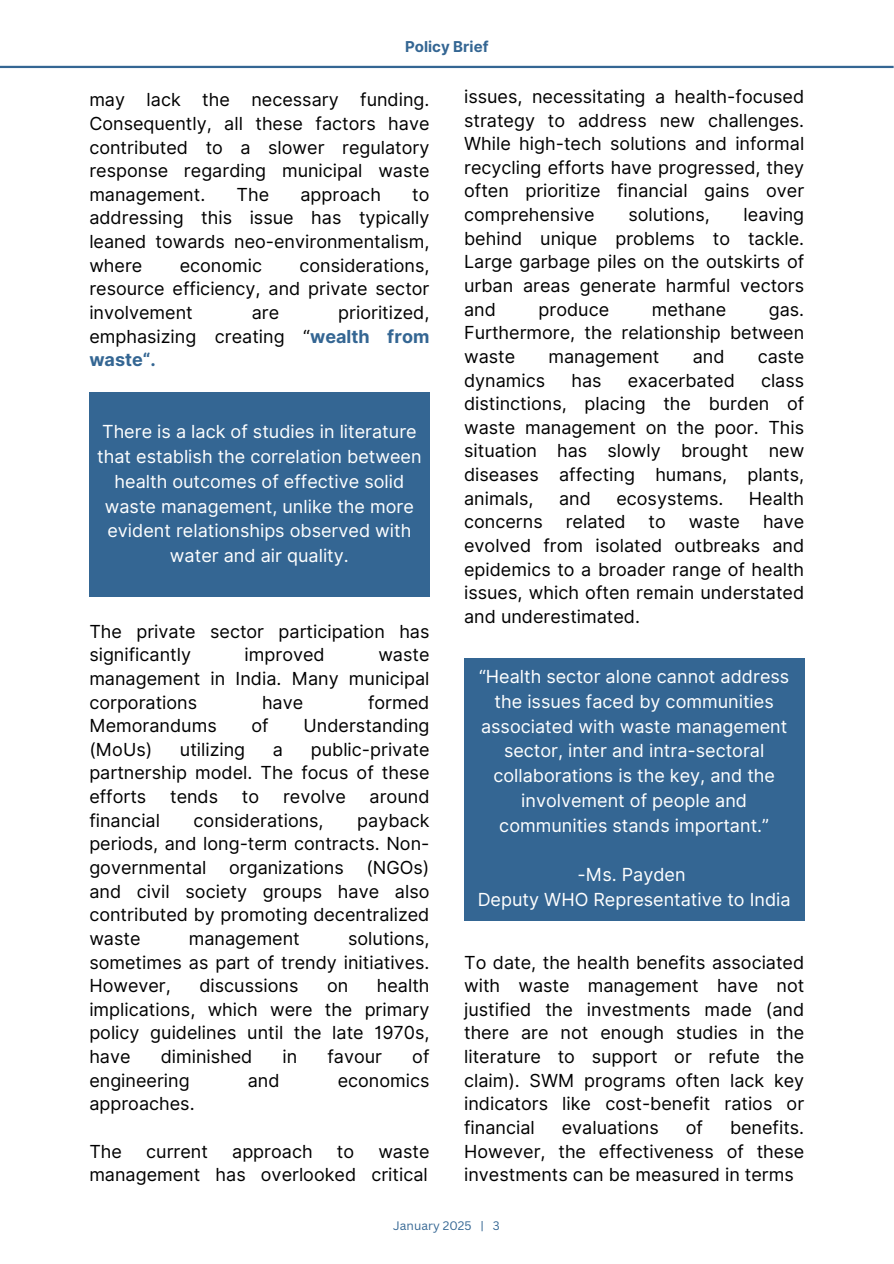
<style>
.page{position:relative;width:894px;height:1264px;background:#fff}
.page>*{position:absolute;margin:0;border:0;box-sizing:border-box;transform-origin:0 0}
.t1{font:18px/23.7px "Inter";color:#000;text-align:justify}
.t2{font:18px/24.8px "Inter";color:#fff;text-align:center}
.t3{font:700 15px "Inter";color:#346693}
.t4{font:12px "Canva Sans";color:#346693}
.s1{font-weight:700;color:#346693}
</style>
<div class="page">
<hr style="left:0;top:66px;width:893px;height:2px;background:#346693">
<div style="left:464px;top:658px;width:340px;height:262px;background:#346693"></div>
<div style="left:89px;top:392px;width:340px;height:205px;background:#346693"></div>
<h1 class="t3" style="left:405px;top:37px;width:85px">Policy Brief</h1>
<h1 class="t1" style="left:89px;top:88px;width:341px">may lack the necessary funding.<br>Consequently, all these factors have contributed to a slower regulatory response regarding municipal waste management.</h1>
<h1 class="t1" style="left:236px;top:182px;width:34px">The</h1>
<h1 class="t1" style="left:300px;top:182px;width:82px">approach</h1>
<h1 class="t1" style="left:89px;top:182px;width:341px;text-indent:323px">to addressing this issue has typically leaned towards neo-environmentalism, where</h1>
<h1 class="t1" style="left:89px;top:253px;width:341px;text-indent:210px">considerations, resource efficiency, and private sector involvement</h1>
<h1 class="t1" style="left:180px;top:253px;width:84px">economic</h1>
<h1 class="t1" style="left:89px;top:300px;width:341px;text-indent:249px">prioritized, emphasizing creating “<span class="s1">wealth from waste“.</span></h1>
<h1 class="t1" style="left:252px;top:300px;width:29px">are</h1>
<h1 class="t2" style="left:97px;top:419px;width:326px">There is a lack of studies in literature that establish the correlation between health outcomes of effective solid waste management, unlike the more evident relationships observed with water and air quality.</h1>
<h1 class="t1" style="left:89px;top:619px;width:341px">The private sector participation has significantly</h1>
<h1 class="t1" style="left:244px;top:643px;width:82px">improved</h1>
<h1 class="t1" style="left:89px;top:643px;width:341px;text-indent:289px">waste management in India. Many municipal corporations</h1>
<h1 class="t1" style="left:262px;top:690px;width:43px">have</h1>
<h1 class="t1" style="left:368px;top:690px;width:63px">formed</h1>
<h1 class="t1" style="left:89px;top:713px;width:129px">Memorandums</h1>
<h1 class="t1" style="left:251px;top:713px;width:19px">of</h1>
<h1 class="t1" style="left:303px;top:713px;width:127px">Understanding</h1>
<h1 class="t1" style="left:89px;top:737px;width:64px">(MoUs)</h1>
<h1 class="t1" style="left:180px;top:737px;width:67px">utilizing</h1>
<h1 class="t1" style="left:273px;top:737px;width:12px">a</h1>
<h1 class="t1" style="left:89px;top:737px;width:341px;text-indent:221px">public-private partnership model. The focus of these efforts</h1>
<h1 class="t1" style="left:170px;top:784px;width:50px">tends</h1>
<h1 class="t1" style="left:242px;top:784px;width:19px">to</h1>
<h1 class="t1" style="left:283px;top:784px;width:64px">revolve</h1>
<h1 class="t1" style="left:369px;top:784px;width:61px">around</h1>
<h1 class="t1" style="left:89px;top:808px;width:72px">financial</h1>
<h1 class="t1" style="left:193px;top:808px;width:131px">considerations,</h1>
<h1 class="t1" style="left:89px;top:808px;width:341px;text-indent:268px">payback periods, and long-term contracts. Non&shy;governmental</h1>
<h1 class="t1" style="left:89px;top:855px;width:341px;text-indent:277px">(NGOs) and civil society groups have also contributed by promoting decentralized waste</h1>
<h1 class="t1" style="left:229px;top:855px;width:116px">organizations</h1>
<h1 class="t1" style="left:89px;top:926px;width:341px;text-indent:259px">solutions, sometimes as part of trendy initiatives.<br>However,</h1>
<h1 class="t1" style="left:189px;top:926px;width:112px">management</h1>
<h1 class="t1" style="left:199px;top:973px;width:100px">discussions</h1>
<h1 class="t1" style="left:327px;top:973px;width:23px">on</h1>
<h1 class="t1" style="left:89px;top:973px;width:341px;text-indent:287px">health implications, which were the primary policy guidelines until the late 1970s, have</h1>
<h1 class="t1" style="left:161px;top:1044px;width:93px">diminished</h1>
<h1 class="t1" style="left:282px;top:1044px;width:16px">in</h1>
<h1 class="t1" style="left:327px;top:1044px;width:56px">favour</h1>
<h1 class="t1" style="left:412px;top:1044px;width:19px">of</h1>
<h1 class="t1" style="left:89px;top:1068px;width:102px">engineering</h1>
<h1 class="t1" style="left:248px;top:1068px;width:33px">and</h1>
<h1 class="t1" style="left:337px;top:1068px;width:93px">economics</h1>
<h1 class="t1" style="left:89px;top:1091px;width:107px">approaches.</h1>
<h1 class="t1" style="left:89px;top:1139px;width:34px">The</h1>
<h1 class="t1" style="left:146px;top:1139px;width:63px">current</h1>
<h1 class="t1" style="left:232px;top:1139px;width:82px">approach</h1>
<h1 class="t1" style="left:337px;top:1139px;width:19px">to</h1>
<h1 class="t1" style="left:89px;top:1139px;width:341px;text-align:right">waste<br>management has overlooked critical</h1>
<h2 class="t1" style="left:464px;top:84px;width:341px">issues, necessitating a health-focused strategy to address new challenges.<br>While high-tech solutions and informal recycling efforts have progressed, they often prioritize financial gains over comprehensive</h2>
<h2 class="t1" style="left:464px;top:203px;width:341px;text-indent:279px">leaving behind unique problems to tackle.<br>Large garbage piles on the outskirts of urban areas generate harmful vectors and</h2>
<h2 class="t1" style="left:628px;top:203px;width:83px">solutions,</h2>
<h2 class="t1" style="left:538px;top:297px;width:72px">produce</h2>
<h2 class="t1" style="left:651px;top:297px;width:76px">methane</h2>
<h2 class="t1" style="left:464px;top:297px;width:341px;text-indent:304px">gas.<br>Furthermore, the relationship between waste</h2>
<h2 class="t1" style="left:548px;top:344px;width:112px">management</h2>
<h2 class="t1" style="left:692px;top:344px;width:33px">and</h2>
<h2 class="t1" style="left:757px;top:344px;width:48px">caste</h2>
<h2 class="t1" style="left:464px;top:368px;width:83px">dynamics</h2>
<h2 class="t1" style="left:571px;top:368px;width:32px">has</h2>
<h2 class="t1" style="left:627px;top:368px;width:109px">exacerbated</h2>
<h2 class="t1" style="left:464px;top:368px;width:341px;text-indent:297px">class distinctions, placing the burden of waste management on the poor. This situation has slowly brought new diseases affecting humans, plants, animals,</h2>
<h2 class="t1" style="left:559px;top:486px;width:33px">and</h2>
<h2 class="t1" style="left:616px;top:486px;width:108px">ecosystems.</h2>
<h2 class="t1" style="left:748px;top:486px;width:57px">Health</h2>
<h2 class="t1" style="left:464px;top:510px;width:80px">concerns</h2>
<h2 class="t1" style="left:565px;top:510px;width:61px">related</h2>
<h2 class="t1" style="left:648px;top:510px;width:19px">to</h2>
<h2 class="t1" style="left:688px;top:510px;width:53px">waste</h2>
<h2 class="t1" style="left:464px;top:510px;width:341px;text-indent:299px">have evolved from isolated outbreaks and epidemics to a broader range of health issues, which often remain understated and underestimated.</h2>
<p class="t2" style="left:479px;top:664px;width:312px">“Health sector alone cannot address the issues faced by communities associated with waste management sector, inter and intra-sectoral collaborations is the key, and the involvement of people and communities stands important.”</p>
<h1 class="t2" style="left:477px;top:862px;width:314px">-Ms. Payden<br>Deputy WHO Representative to India</h1>
<h1 class="t1" style="left:464px;top:950px;width:341px">To date, the health benefits associated with waste management have not justified the investments made (and there are not enough studies in the literature to support or refute the claim). SWM programs often lack key indicators like cost-benefit ratios or financial</h1>
<h1 class="t1" style="left:464px;top:1115px;width:341px;text-indent:266px">benefits.<br>However, the effectiveness of these investments can be measured in terms</h1>
<h1 class="t1" style="left:561px;top:1115px;width:98px">evaluations</h1>
<h1 class="t1" style="left:685px;top:1115px;width:19px">of</h1>
<h1 class="t4" style="left:393px;top:1217px;width:108px">January 2025 | 3</h1>
</div>
